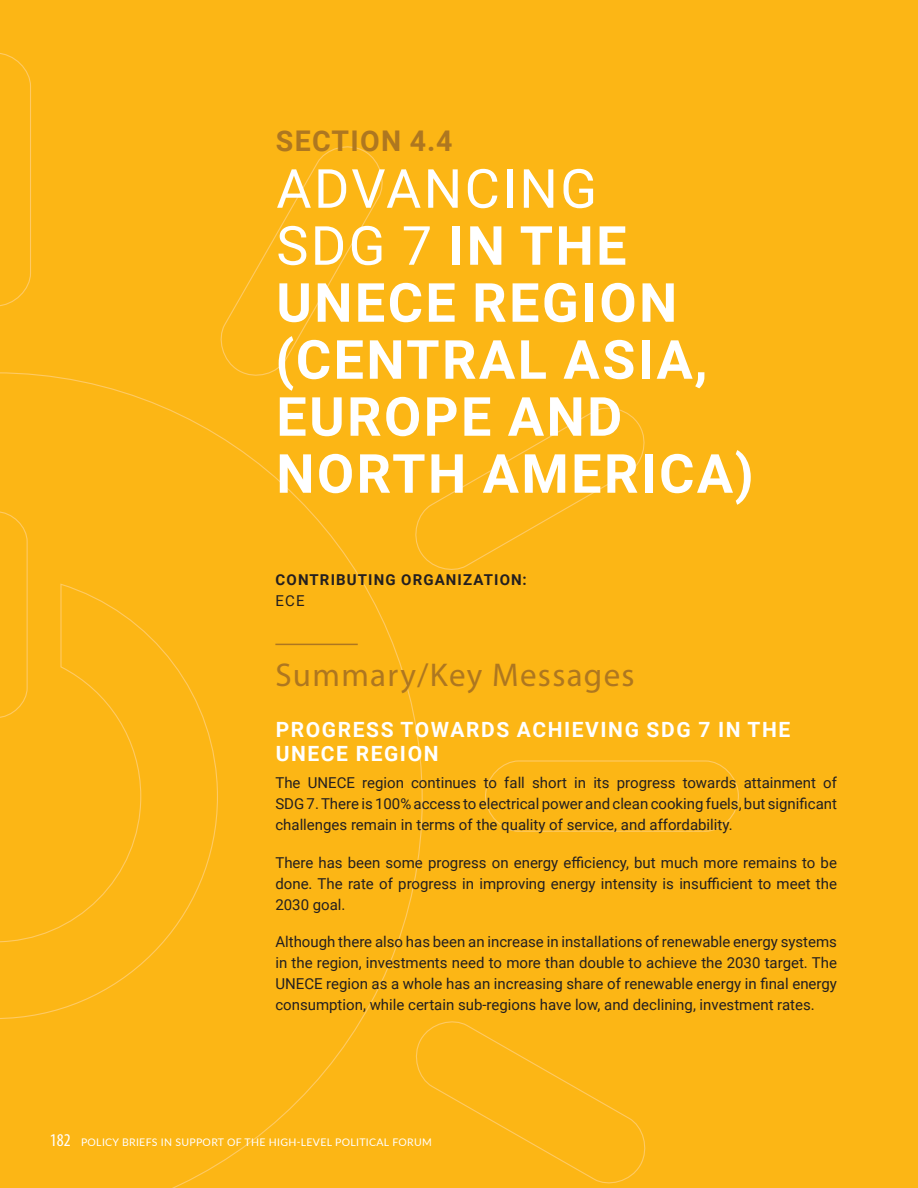
<style>
.page{position:relative;width:918px;height:1188px;background:#fcb615}
.page>*{position:absolute;margin:0;border:0;box-sizing:border-box;transform-origin:0 0}
.title_section{font:700 54px/57px "Roboto";letter-spacing:.045em;color:#fff}
.A-Head{font:33px "Myriad Pro";letter-spacing:.04em;color:#ae7720}
.title_section-2{font:700 28.5px "Roboto";letter-spacing:.045em;color:#ae7720}
.B-HEAD{font:700 21px/24px "Roboto";letter-spacing:.075em;color:#fff}
.Text_copy{font:15px/21px "Roboto";color:#231f20;text-align:justify}
.Box_A-Head{font:700 15px/21px "Roboto";letter-spacing:.075em;color:#231f20}
.t1{font:10.5px "Lato";letter-spacing:.03em;color:#fff}
.s1{font-weight:400}
.s2{font-family:"Myriad Pro";font-stretch:condensed;font-size:18px}
</style>
<div class="page">
<svg style="left:0;top:372px;width:423px;height:816px"></svg>
<div style="left:485px;top:760px;width:254px;height:72px;border:1px solid #feca64;border-radius:34px"></div>
<svg style="left:410px;top:1016px;width:236px;height:172px"></svg>
<svg style="left:0;top:53px;width:31px;height:253px"></svg>
<svg style="left:215px;top:146px;width:173px;height:234px"></svg>
<svg style="left:411px;top:404px;width:234px;height:170px"></svg>
<hr style="left:275px;top:644px;width:83px;height:1px;background:#ae7720">
<p class="title_section-2" style="left:276px;top:121px;width:178px">SECTION 4.4</p>
<p class="title_section" style="left:275px;top:158px;width:480px"><span class="s1">ADVANCING<br>SDG 7</span> IN THE<br>UNECE REGION (CENTRAL ASIA,<br>EUROPE AND<br>NORTH AMERICA)</p>
<p class="Box_A-Head" style="left:276px;top:569px;width:253px">CONTRIBUTING ORGANIZATION:<br><span class="s1">ECE</span></p>
<p class="A-Head" style="left:275px;top:654px;width:361px">Summary/Key Messages</p>
<p class="B-HEAD" style="left:276px;top:716px;width:516px">PROGRESS TOWARDS ACHIEVING SDG 7 IN THE<br>UNECE REGION</p>
<p class="Text_copy" style="left:275px;top:772px;width:563px">The UNECE region continues to fall short in its progress towards attainment of SDG 7. There is 100% access to electrical power and clean cooking fuels, but significant challenges remain in terms of the quality of service, and affordability.</p>
<p class="Text_copy" style="left:275px;top:851px;width:563px">There has been some progress on energy efficiency, but much more remains to be done. The rate of progress in improving energy intensity is insufficient to meet the 2030 goal.</p>
<p class="Text_copy" style="left:275px;top:930px;width:563px">Although there also has been an increase in installations of renewable energy systems in the region, investments need to more than double to achieve the 2030 target. The UNECE region as a whole has an increasing share of renewable energy in final energy consumption, while certain sub-regions have low, and declining, investment rates.</p>
<p class="t1" style="left:50px;top:1135px;width:384px"><span class="s2">182</span> POLICY BRIEFS IN SUPPORT OF THE HIGH-LEVEL POLITICAL FORUM</p>
</div>
